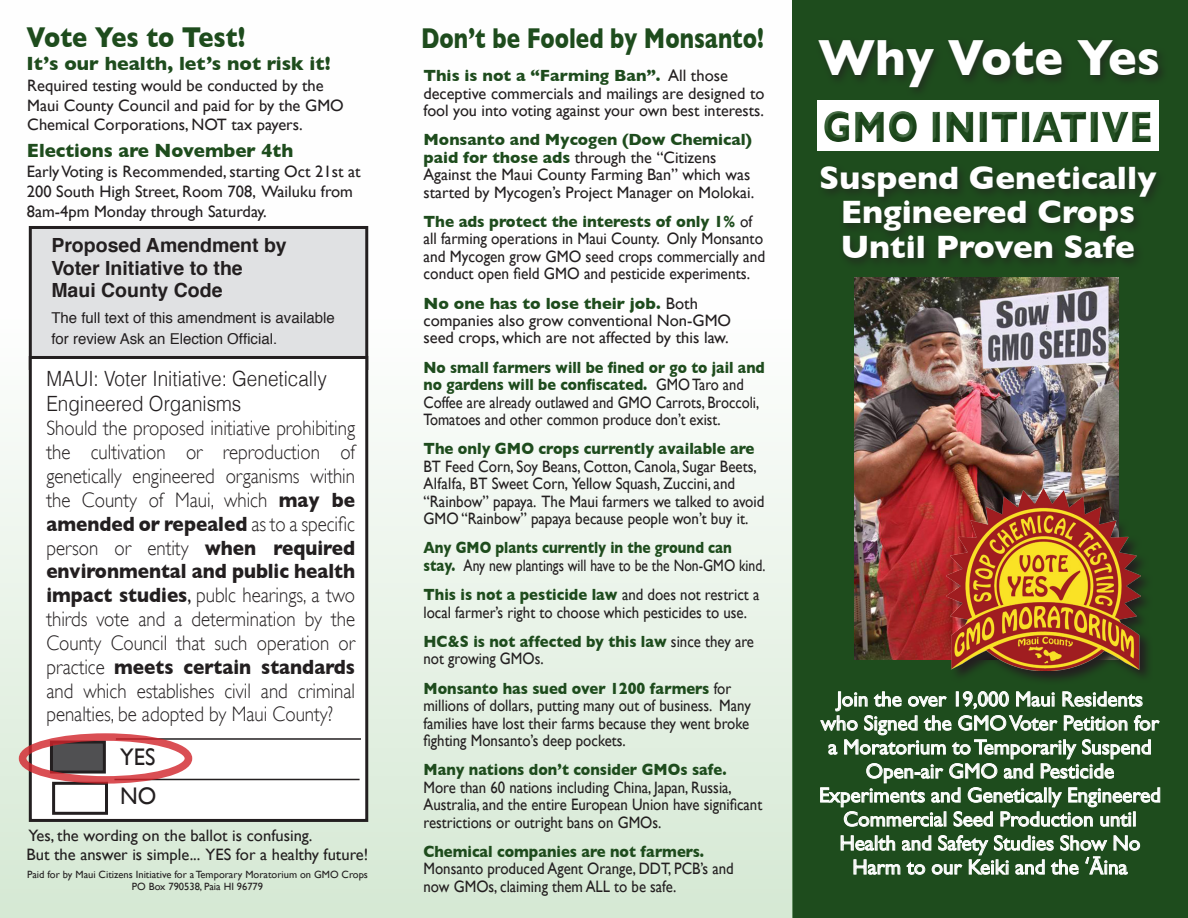
<style>
.page{position:relative;width:1188px;height:918px;background:#fff}
.page>*{position:absolute;margin:0;border:0;box-sizing:border-box;transform-origin:0 0}
.t1{font:700 51.9px "Gill Sans";color:#fff;scale:.93 1}
.t2{font:700 45px "Gill Sans";letter-spacing:.005em;color:#1e4c1d;scale:.81 1}
.t3{font:700 33px "Gill Sans";color:#fff}
.t4{font:700 29.25px "Gill Sans";color:#1e4c1d;scale:.77 1}
.t5{font:700 29.25px "Gill Sans";color:#1e4c1d;scale:.87 1}
.t6{font:24px "Gill Sans";color:#231f20;scale:.94 1}
.t7{font:300 21px/23.9px "Gill Sans";color:#231f20;text-align:justify;scale:.9 1}
.t8{font:21px/24px "Gill Sans";color:#fff;text-align:center}
.t9{font:300 21px/25.5px "Helvetica";color:#231f20;scale:.9 1}
.t10{font:700 19.5px "Helvetica";color:#231f20}
.t11{font:700 19.5px "Gill Sans";color:#1e4c1d}
.t12{font:700 19.5px "Gill Sans";color:#1e4c1d;scale:.96 1}
.t13{font:16.5px/17.4px "Gill Sans";color:#231f20}
.t14{font:16.5px/17.4px "Gill Sans";color:#231f20;scale:.9 1}
.t15{font:16.5px/17.4px "Gill Sans";color:#231f20;scale:.91 1}
.t16{font:16.5px/17.4px "Gill Sans";color:#231f20;scale:.93 1}
.t17{font:16.5px/17.4px "Gill Sans";color:#231f20;scale:.88 1}
.t18{font:16.5px/17.4px "Gill Sans";color:#231f20;scale:.83 1}
.t19{font:15px/21px "Helvetica";color:#231f20}
.t20{font:10.5px/12px "Gill Sans";color:#231f20;text-align:center}
.s1{font-weight:700}
.s2{font-weight:400}
.s3{font-weight:700;color:#1e4c1d}
.s4{font-family:"Futura";font-weight:500;font-stretch:condensed}
.s5{font-family:"Helvetica"}
</style>
<div class="page">
<div style="left:793px;top:0;width:395px;height:918px;background:#1e4c1d"></div>
<div style="left:0;top:0;width:793px;height:918px;background:linear-gradient(to bottom,#fff,#d9ebd8)"></div>
<div style="left:814px;top:36px;width:354px;height:63px;background:#231f20;opacity:.61"></div>
<div style="left:817px;top:163px;width:349px;height:107px;background:#1e461d"></div>
<div style="left:817px;top:100px;width:342px;height:51px;background:#fff"></div>
<div style="left:818px;top:109px;width:340px;height:39px;background:#231f20;opacity:.75"></div>
<svg style="left:820px;top:691px;width:340px;height:136px"></svg>
<div style="left:1133px;top:812px;width:3px;height:14px;border:1px solid #fff"></div>
<svg style="left:841px;top:835px;width:299px;height:40px"></svg>
<img style="left:855px;top:277px;width:264px;height:383px">
<svg style="left:945px;top:486px;width:204px;height:195px"></svg>
<img style="left:947px;top:488px;width:194px;height:183px">
<div style="left:30px;top:227px;width:337px;height:141px;background:#e0e1e3"></div>
<div style="left:29px;top:226px;width:339px;height:144px;border:3px solid #231f20"></div>
<div style="left:30px;top:357px;width:337px;height:463px;background:#fff"></div>
<div style="left:29px;top:356px;width:339px;height:466px;border:3px solid #231f20"></div>
<hr style="left:114px;top:779px;width:246px;height:1px;background:#231f20">
<hr style="left:116px;top:738px;width:245px;height:2px;background:#231f20">
<div style="left:51px;top:742px;width:53px;height:30px;background:#505052"></div>
<div style="left:50px;top:741px;width:56px;height:33px;border:3px solid #231f20"></div>
<div style="left:52px;top:782px;width:56px;height:33px;border:3px solid #231f20"></div>
<div style="left:19px;top:733px;width:173px;height:51px;border:8px solid #d1232a;border-radius:50%"></div>
<p class="t5" style="left:26px;top:20px;width:253px">Vote Yes to Test!</p>
<p class="t11" style="left:26px;top:52px;width:306px">It’s our health, let’s not risk it!</p>
<p class="t13" style="left:27px;top:75px;width:318px;line-height:19.8px">Required testing would be conducted by the<br>Maui County Council and paid for by the GMO<br>Chemical Corporations, NOT tax payers.</p>
<p class="t12" style="left:27px;top:139px;width:279px">Elections are November 4th</p>
<p class="t13" style="left:27px;top:162px;width:335px;line-height:19.8px">Early Voting is Recommended, starting Oct 21st at<br>200 South High Street, Room 708, Wailuku from<br>8am-4pm Monday through Saturday.</p>
<p class="t10" style="left:51px;top:230px;width:237px">Proposed Amendment by</p>
<p class="t10" style="left:51px;top:252px;width:193px">Voter Initiative to the</p>
<p class="t10" style="left:51px;top:275px;width:173px">Maui County Code</p>
<p class="t19" style="left:51px;top:307px;width:285px">The full text of this amendment is available for review Ask an Election Official.</p>
<p class="t9" style="left:46px;top:366px;width:313px">MAUI: Voter Initiative: Genetically<br>Engineered Organisms</p>
<p class="t7" style="left:46px;top:416px;width:345px">Should the proposed initiative prohibiting the cultivation or reproduction of genetically engineered organisms within the County of Maui, which <span class="s1">may be amended or repealed</span> as to a specific person or entity <span class="s1">when required environmental and public health impact studies</span><span class="s2">,</span> publc hearings, a two thirds vote and a determination by the County Council that such operation or practice <span class="s1">meets certain standards </span>and which establishes civil and criminal penalties, be adopted by Maui County?</p>
<p class="t6" style="left:120px;top:743px;width:39px">YES</p>
<p class="t6" style="left:120px;top:782px;width:40px">NO</p>
<p class="t13" style="left:29px;top:826px;width:285px">Yes, the wording on the ballot is confusing.</p>
<p class="t13" style="left:26px;top:846px;width:343px">But the answer is simple... YES for a healthy future!</p>
<p class="t20" style="left:27px;top:869px;width:342px">Paid for by Maui Citizens Initiative for a Temporary Moratorium on GMO Crops<br>PO Box 790538, Paia HI 96779</p>
<p class="t4" style="left:421px;top:21px;width:447px">Don’t be Fooled by Monsanto!</p>
<p class="t13" style="left:423px;top:67px;width:342px"><span class="s3">This is not a “Farming Ban”.</span> All those deceptive commercials and mailings are designed to fool you into voting against your own best interests.</p>
<p class="t13" style="left:423px;top:131px;width:332px"><span class="s3">Monsanto and Mycogen (Dow Chemical) paid for those ads</span> through the “Citizens Against the Maui County Farming Ban” which was started by Mycogen’s Project Manager on Molokai.</p>
<p class="t16" style="left:423px;top:213px;width:369px"><span class="s3">The ads protect the interests of only 1%</span> of all farming operations in Maui County. Only Monsanto and Mycogen grow GMO seed crops commercially and conduct open field GMO and pesticide experiments.</p>
<p class="t13" style="left:423px;top:294px;width:309px"><span class="s3">No one has to lose their job.</span> Both companies also grow conventional Non-GMO seed crops, which are not affected by this law.</p>
<p class="t17" style="left:423px;top:358px;width:389px"><span class="s3">No small farmers will be fined or go to jail and no gardens will be confiscated.</span> GMO Taro and Coffee are already outlawed and GMO Carrots, Broccoli, Tomatoes and other common produce don’t exist.</p>
<p class="t15" style="left:423px;top:440px;width:376px"><span class="s3">The only GMO crops currently available are </span>BT Feed Corn, Soy Beans, Cotton, Canola, Sugar Beets, Alfalfa, BT Sweet Corn, Yellow Squash, Zuccini, and “Rainbow” papaya. The Maui farmers we talked to avoid GMO “Rainbow” papaya because people won’t buy it.</p>
<p class="t18" style="left:423px;top:539px;width:414px"><span class="s3">Any GMO plants currently in the ground can stay.</span> Any new plantings will have to be the Non-GMO kind.</p>
<p class="t14" style="left:423px;top:586px;width:375px"><span class="s3">This is not a pesticide law</span> and does not restrict a local farmer’s right to choose which pesticides to use.</p>
<p class="t14" style="left:423px;top:633px;width:369px"><span class="s3">HC&amp;S is not affected by this law</span> since they are not growing GMOs.</p>
<p class="t14" style="left:423px;top:679px;width:365px"><span class="s3">Monsanto has sued over 1200 farmers</span> for millions of dollars, putting many out of business. Many families have lost their farms because they went broke fighting Monsanto’s deep pockets.</p>
<p class="t14" style="left:423px;top:761px;width:378px"><span class="s3">Many nations don’t consider GMOs safe.<br></span>More than 60 nations including China, Japan, Russia, Australia, and the entire European Union have significant restrictions or outright bans on GMOs.</p>
<p class="t14" style="left:423px;top:843px;width:346px"><span class="s3">Chemical companies are not farmers.<br></span>Monsanto produced Agent Orange, DDT, PCB’s and</p>
<p class="t14" style="left:423px;top:877px;width:283px">now GMOs, claiming them ALL to be safe.</p>
<p class="t1" style="left:818px;top:27px;width:369px">Why Vote Yes</p>
<h2 class="t2" style="left:823px;top:100px;width:409px">GMO INITIATIVE</h2>
<p class="t3" style="left:819px;top:159px;width:339px">Suspend Genetically</p>
<p class="t3" style="left:841px;top:193px;width:296px">Engineered Crops</p>
<p class="t3" style="left:841px;top:228px;width:296px">Until Proven Safe</p>
<p class="t8" style="left:837px;top:687px;width:308px">Join the over 19,000 Maui Residents</p>
<p class="t8" style="left:821px;top:711px;width:340px">who Signed the GMO Voter Petition for</p>
<p class="t8" style="left:828px;top:735px;width:325px">a Moratorium to Temporarily Suspend</p>
<p class="t8" style="left:819px;top:759px;width:343px">Open-air GMO and Pesticide Experiments and Genetically Engineered Commercial Seed Production until Health and Safety Studies Show No Harm to our Keiki and the <span class="s4">‘</span><span class="s5">Ā</span>ina</p>
</div>
